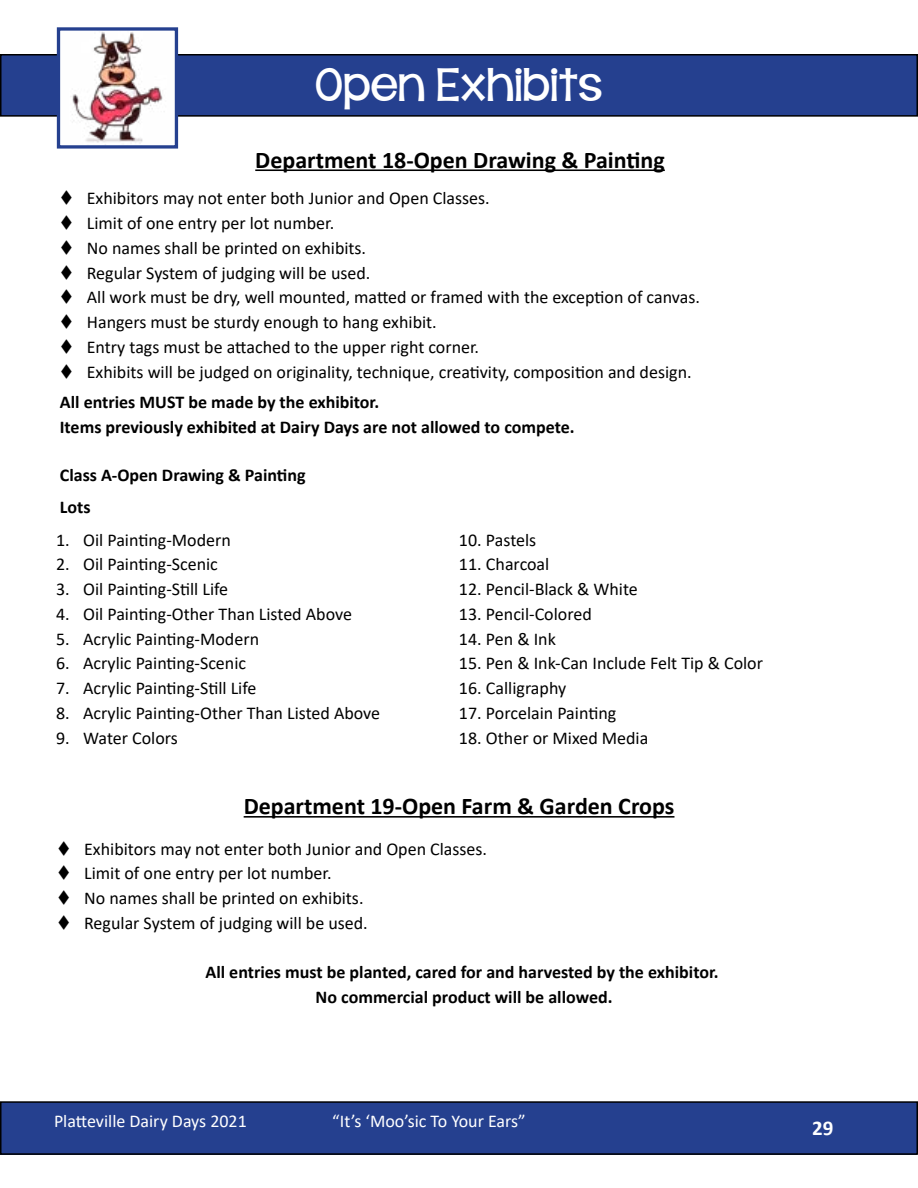
<style>
.page{position:relative;width:918px;height:1188px;background:#fff}
.page>*{position:absolute;margin:0;border:0;box-sizing:border-box;transform-origin:0 0}
.t1{font:45px "KG Behind These Hazel Eyes";letter-spacing:.025em;color:#fff}
.t2{font:700 24px "Calibri";color:#000}
.t3{font:700 21px "Calibri";color:#fff}
.t4{font:18px/24.8px "Calibri";color:#000}
.t5{font:700 18px/24.8px "Calibri";color:#000}
.t6{font:18px "Calibri";color:#fff}
</style>
<div class="page">
<div style="left:1px;top:55px;width:916px;height:61px;background:#25408f"></div>
<div style="left:0;top:54px;width:918px;height:63px;border:2px solid #000"></div>
<div style="left:1px;top:1102px;width:916px;height:52px;background:#25408f"></div>
<div style="left:0;top:1101px;width:918px;height:54px;border:2px solid #000"></div>
<img style="left:61px;top:32px;width:113px;height:113px">
<div style="left:57px;top:27px;width:121px;height:122px;border:3px solid #25408f"></div>
<hr style="left:255px;top:169px;width:410px;height:2px;background:#000">
<hr style="left:244px;top:816px;width:430px;height:2px;background:#000">
<h1 class="t1" style="left:316px;top:60px;width:288px">Open Exhibits</h1>
<h2 class="t2" style="left:255px;top:143px;width:411px">Department 18-Open Drawing &amp; Painting</h2>
<p class="t4" style="left:87px;top:186px;width:615px">Exhibitors may not enter both Junior and Open Classes.<br>Limit of one entry per lot number.<br>No names shall be printed on exhibits.<br>Regular System of judging will be used.<br>All work must be dry, well mounted, matted or framed with the exception of canvas.<br>Hangers must be sturdy enough to hang exhibit.<br>Entry tags must be attached to the upper right corner.<br>Exhibits will be judged on originality, technique, creativity, composition and design.</p>
<p class="t5" style="left:60px;top:390px;width:516px">All entries MUST be made by the exhibitor.<br>Items previously exhibited at Dairy Days are not allowed to compete.</p>
<p class="t5" style="left:60px;top:459px;width:247px;line-height:32.4px">Class A-Open Drawing &amp; Painting<br>Lots</p>
<p class="t4" style="left:56px;top:527px;width:176px">1. Oil Painting-Modern</p>
<p class="t4" style="left:56px;top:552px;width:163px">2. Oil Painting-Scenic</p>
<p class="t4" style="left:56px;top:576px;width:174px">3. Oil Painting-Still Life</p>
<p class="t4" style="left:56px;top:601px;width:297px">4. Oil Painting-Other Than Listed Above</p>
<p class="t4" style="left:56px;top:626px;width:204px">5. Acrylic Painting-Modern</p>
<p class="t4" style="left:56px;top:651px;width:191px">6. Acrylic Painting-Scenic</p>
<p class="t4" style="left:56px;top:675px;width:202px">7. Acrylic Painting-Still Life</p>
<p class="t4" style="left:56px;top:700px;width:326px">8. Acrylic Painting-Other Than Listed Above</p>
<p class="t4" style="left:56px;top:725px;width:123px">9. Water Colors</p>
<p class="t4" style="left:459px;top:527px;width:79px">10. Pastels</p>
<p class="t4" style="left:459px;top:552px;width:92px">11. Charcoal</p>
<p class="t4" style="left:459px;top:576px;width:180px">12. Pencil-Black &amp; White</p>
<p class="t4" style="left:459px;top:601px;width:134px">13. Pencil-Colored</p>
<p class="t4" style="left:459px;top:626px;width:98px">14. Pen &amp; Ink</p>
<p class="t4" style="left:459px;top:651px;width:306px">15. Pen &amp; Ink-Can Include Felt Tip &amp; Color</p>
<p class="t4" style="left:459px;top:675px;width:109px">16. Calligraphy</p>
<p class="t4" style="left:459px;top:700px;width:159px">17. Porcelain Painting</p>
<p class="t4" style="left:459px;top:725px;width:191px">18. Other or Mixed Media</p>
<h2 class="t2" style="left:244px;top:789px;width:432px">Department 19-Open Farm &amp; Garden Crops</h2>
<p class="t4" style="left:84px;top:836px;width:404px">Exhibitors may not enter both Junior and Open Classes.<br>Limit of one entry per lot number.<br>No names shall be printed on exhibits.<br>Regular System of judging will be used.</p>
<p class="t5" style="left:205px;top:960px;width:515px;text-align:center">All entries must be planted, cared for and harvested by the exhibitor.<br>No commercial product will be allowed.</p>
<p class="t6" style="left:54px;top:1108px;width:194px">Platteville Dairy Days 2021</p>
<p class="t6" style="left:332px;top:1108px;width:195px">“It’s ‘Moo’sic To Your Ears”</p>
<p class="t3" style="left:812px;top:1113px;width:23px">29</p>
</div>
